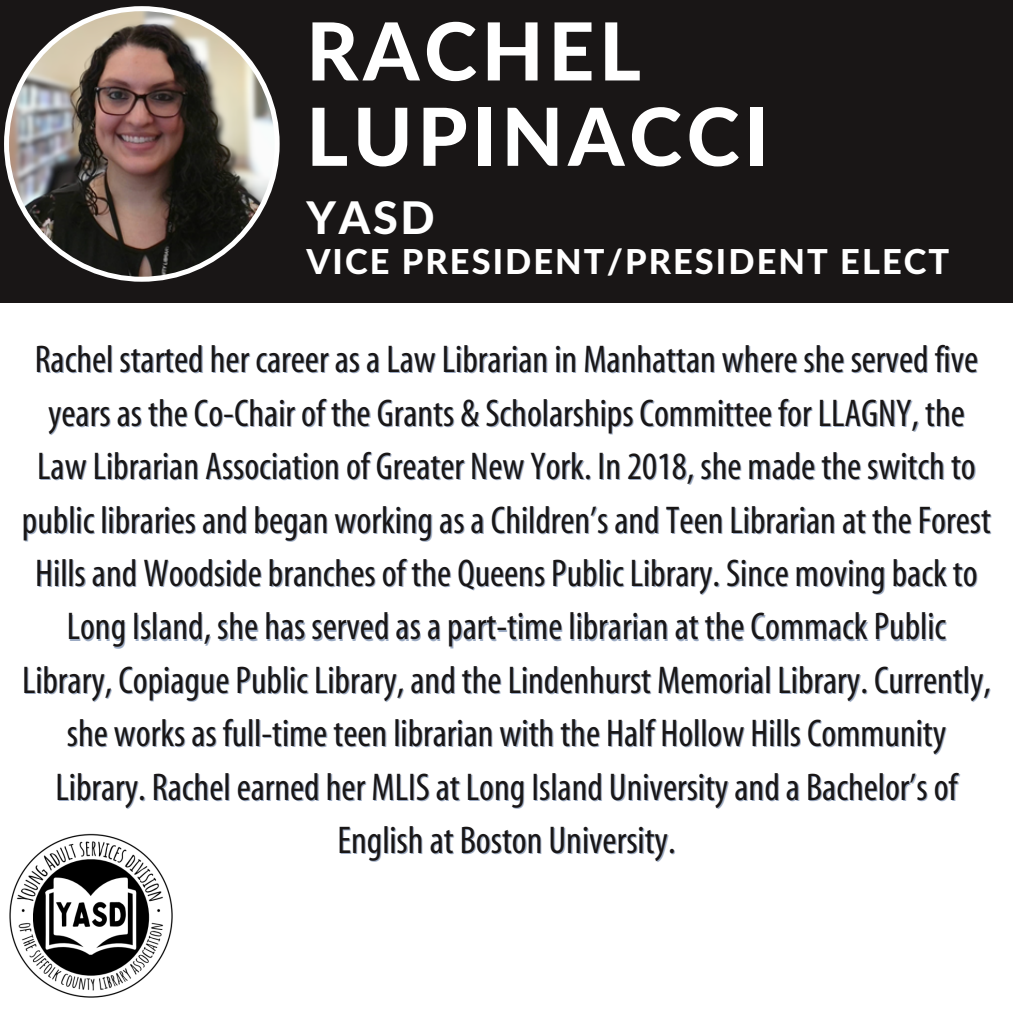
<style>
.page{position:relative;width:1013px;height:1013px;background:#fff}
.page>*{position:absolute;margin:0;border:0;box-sizing:border-box;transform-origin:0 0}
.t1{font:800 80px/85.2px "Lato Latin";letter-spacing:.06em;color:#fff}
.t2{font:800 45px "Lato Latin";color:#fff}
.t3{font:condensed 38.75px/53.5px "Myriad";color:#191616;text-align:center}
.t4{font:800 34.38px "Lato Latin";letter-spacing:.06em;color:#fff}
</style>
<div class="page">
<div style="left:0;top:0;width:1012px;height:302px;background:#191616"></div>
<img style="left:4px;top:6px;width:275px;height:276px">
<img style="left:9px;top:833px;width:164px;height:165px">
<p class="t1" style="left:306px;top:13px;width:463px">RACHEL<br>LUPINACCI</p>
<p class="t2" style="left:306px;top:198px;width:130px">YASD</p>
<p class="t4" style="left:306px;top:246px;width:644px">VICE PRESIDENT/PRESIDENT ELECT</p>
<p class="t3" style="left:22px;top:334px;width:970px">Rachel started her career as a Law Librarian in Manhattan where she served five years as the Co-Chair of the Grants &amp; Scholarships Committee for LLAGNY, the Law Librarian Association of Greater New York. In 2018, she made the switch to public libraries and began working as a Children’s and Teen Librarian at the Forest Hills and Woodside branches of the Queens Public Library. Since moving back to Long Island, she has served as a part-time librarian at the Commack Public Library, Copiague Public Library, and the Lindenhurst Memorial Library. Currently, she works as full-time teen librarian with the Half Hollow Hills Community Library. Rachel earned her MLIS at Long Island University and a Bachelor’s of English at Boston University.</p>
</div>
